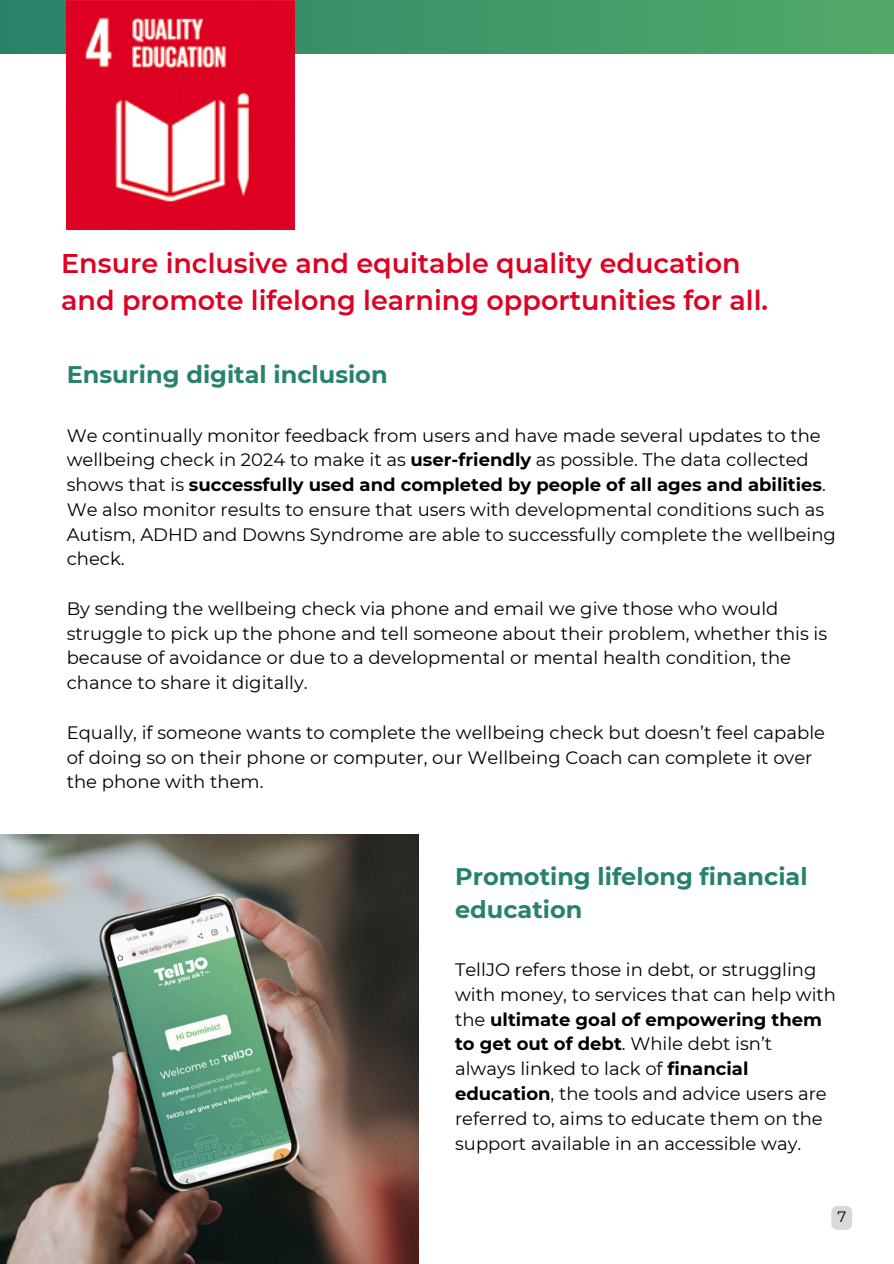
<style>
.page{position:relative;width:894px;height:1264px;background:#fff}
.page>*{position:absolute;margin:0;border:0;box-sizing:border-box;transform-origin:0 0}
.t1{font:600 27px/37.2px "Montserrat";color:#dd0122}
.t2{font:700 24px/32.7px "Montserrat";color:#28826a}
.t3{font:18px/24.8px "Montserrat";color:#000}
.t4{font:15px "Montserrat";color:#000}
.s1{font-weight:700}
</style>
<div class="page">
<svg style="left:0;top:0;width:893px;height:54px;fill:#439b69"></svg>
<img style="left:67px;top:0;width:227px;height:230px">
<img style="left:0;top:834px;width:418px;height:429px">
<svg style="left:831px;top:1206px;width:21px;height:23px"></svg>
<h2 class="t1" style="left:61px;top:245px;width:708px">Ensure inclusive and equitable quality education and promote lifelong learning opportunities for all.</h2>
<p class="t2" style="left:67px;top:358px;width:322px">Ensuring digital inclusion</p>
<p class="t3" style="left:67px;top:423px;width:770px">We continually monitor feedback from users and have made several updates to the wellbeing check in 2024 to make it as <span class="s1">user-friendly</span> as possible. The data collected shows that is <span class="s1">successfully used and completed by people of all ages and abilities</span>.<br>We also monitor results to ensure that users with developmental conditions such as Autism, ADHD and Downs Syndrome are able to successfully complete the wellbeing check.</p>
<p class="t3" style="left:67px;top:596px;width:761px">By sending the wellbeing check via phone and email we give those who would struggle to pick up the phone and tell someone about their problem, whether this is because of avoidance or due to a developmental or mental health condition, the chance to share it digitally.</p>
<p class="t3" style="left:67px;top:720px;width:759px">Equally, if someone wants to complete the wellbeing check but doesn’t feel capable of doing so on their phone or computer, our Wellbeing Coach can complete it over the phone with them.</p>
<p class="t2" style="left:455px;top:860px;width:354px">Promoting lifelong financial education</p>
<h1 class="t3" style="left:455px;top:957px;width:382px">TellJO refers those in debt, or struggling with money, to services that can help with the <span class="s1">ultimate goal of empowering them to get out of debt</span>. While debt isn’t always linked to lack of <span class="s1">financial education</span>, the tools and advice users are referred to, aims to educate them on the support available in an accessible way.</h1>
<p class="t4" style="left:837px;top:1207px;width:10px">7</p>
</div>
